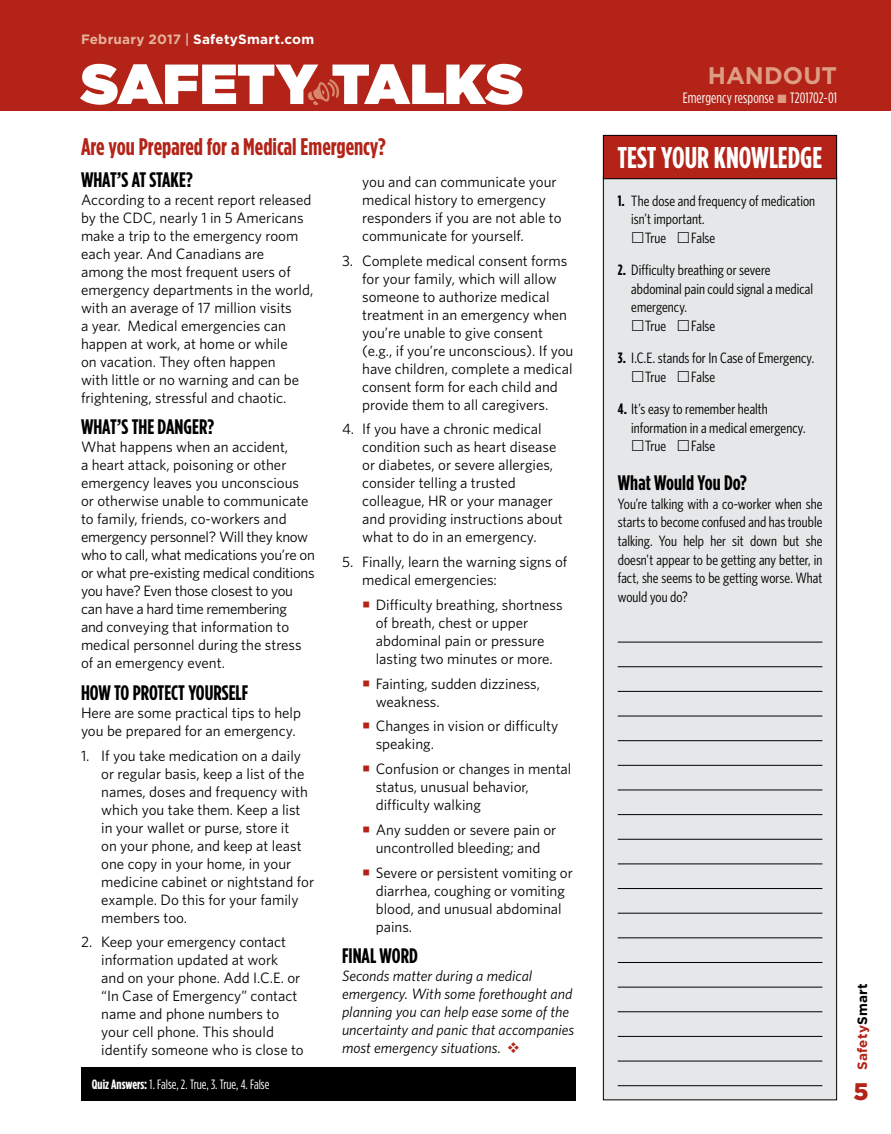
<style>
.page{position:relative;width:891px;height:1134px;background:#fff}
.page>*{position:absolute;margin:0;border:0;box-sizing:border-box;transform-origin:0 0}
.t1{font:900 56.4px "Gotham HTF";letter-spacing:.005em;color:#fff}
.t2{font:700 condensed 30px "Gotham HTF";color:#fff}
.t3{font:700 condensed 24px "Gotham HTF";color:#b32317}
.t4{font:700 24px "Gotham HTF";color:#de9c82}
.t5{font:900 24px "Gotham HTF";color:#b32317}
.t6{font:700 condensed 21px "Gotham HTF";color:#000}
.t7{font:15px/18px "Whitney HTF";color:#000}
.t8{font:condensed 15px/18.6px "Whitney HTF";letter-spacing:.005em;color:#000}
.t9{font:italic 15px/18px "Whitney HTF";color:#000}
.t10{font:condensed 15px "Gotham HTF";letter-spacing:.005em;color:#fff}
.t11{font:condensed 13.5px "Gotham HTF";color:#fff}
.t12{font:700 13.5px "Gotham HTF";letter-spacing:.015em;color:#fff}
.t13{font:700 13.5px "Gotham HTF";letter-spacing:.02em;color:#b32317}
.s1{color:#e6b29c}
.s2{font-weight:400}
.s3{color:#b32317}
.s4{font-weight:700}
.s5{color:#de9c82}
.s6{font-family:"Gotham HTF";font-weight:700}
.s7{color:#000}
</style>
<div class="page">
<div style="left:0;top:0;width:891px;height:111px;background:#b32317"></div>
<div style="left:603px;top:177px;width:234px;height:923px;background:#e6e7e8"></div>
<div style="left:603px;top:135px;width:234px;height:44px;background:#b32317"></div>
<div style="left:603px;top:135px;width:234px;height:44px;border:1px solid #000"></div>
<svg style="left:308px;top:79px;width:31px;height:26px"></svg>
<hr style="left:618px;top:642px;width:204px;height:1px;background:#000">
<hr style="left:618px;top:666px;width:204px;height:1px;background:#000">
<hr style="left:618px;top:691px;width:204px;height:1px;background:#000">
<hr style="left:618px;top:716px;width:204px;height:1px;background:#000">
<hr style="left:618px;top:740px;width:204px;height:1px;background:#000">
<hr style="left:618px;top:765px;width:204px;height:1px;background:#000">
<hr style="left:618px;top:790px;width:204px;height:1px;background:#000">
<hr style="left:618px;top:814px;width:204px;height:1px;background:#000">
<hr style="left:618px;top:839px;width:204px;height:1px;background:#000">
<hr style="left:618px;top:864px;width:204px;height:1px;background:#000">
<hr style="left:618px;top:888px;width:204px;height:1px;background:#000">
<hr style="left:618px;top:913px;width:204px;height:1px;background:#000">
<hr style="left:618px;top:938px;width:204px;height:1px;background:#000">
<hr style="left:618px;top:962px;width:204px;height:1px;background:#000">
<hr style="left:618px;top:987px;width:204px;height:1px;background:#000">
<hr style="left:618px;top:1012px;width:204px;height:1px;background:#000">
<hr style="left:618px;top:1036px;width:204px;height:1px;background:#000">
<hr style="left:618px;top:1061px;width:204px;height:1px;background:#000">
<hr style="left:618px;top:1085px;width:204px;height:1px;background:#000">
<div style="left:81px;top:1067px;width:495px;height:33px;background:#000"></div>
<p class="t12" style="left:81px;top:32px;width:235px"><span class="s1">February 2017</span> <span class="s2">|</span> SafetySmart.com</p>
<h1 class="t1" style="left:81px;top:51px;width:444px">SAFETY TALKS</h1>
<h3 class="t3" style="left:81px;top:133px;width:306px">Are you Prepared for a Medical Emergency?</h3>
<h3 class="t6" style="left:81px;top:168px;width:113px">What’s at Stake?</h3>
<p class="t7" style="left:81px;top:190px;width:234px">According to a recent report released by the CDC, nearly 1 in 5 Americans make a trip to the emergency room each year. And Canadians are<br>among the most frequent users of emergency departments in the world, with an average of 17 million visits<br>a year. Medical emergencies can happen at work, at home or while<br>on vacation. They often happen<br>with little or no warning and can be frightening, stressful and chaotic.</p>
<h3 class="t6" style="left:81px;top:415px;width:135px">What’s The Danger?</h3>
<p class="t7" style="left:81px;top:438px;width:235px">What happens when an accident,<br>a heart attack, poisoning or other emergency leaves you unconscious or otherwise unable to communicate to family, friends, co-workers and emergency personnel? Will they know who to call, what medications you’re on or what pre-existing medical conditions you have? Even those closest to you can have a hard time remembering<br>and conveying that information to medical personnel during the stress of an emergency event.</p>
<h3 class="t6" style="left:81px;top:681px;width:167px">How to Protect Yourself</h3>
<p class="t7" style="left:81px;top:703px;width:222px">Here are some practical tips to help you be prepared for an emergency.</p>
<p class="t7" style="left:101px;top:746px;width:214px;text-indent:-20px">1. If you take medication on a daily or regular basis, keep a list of the names, doses and frequency with which you take them. Keep a list in your wallet or purse, store it<br>on your phone, and keep at least one copy in your home, in your medicine cabinet or nightstand for example. Do this for your family members too.</p>
<p class="t7" style="left:101px;top:933px;width:204px;text-indent:-20px">2. Keep your emergency contact information updated at work and on your phone. Add I.C.E. or “In Case of Emergency” contact name and phone numbers to your cell phone. This should identify someone who is close to</p>
<p class="t7" style="left:362px;top:172px;width:201px">you and can communicate your medical history to emergency responders if you are not able to communicate for yourself.</p>
<p class="t7" style="left:362px;top:251px;width:213px;text-indent:-20px">3. Complete medical consent forms for your family, which will allow someone to authorize medical treatment in an emergency when you’re unable to give consent (e.g., if you’re unconscious). If you have children, complete a medical consent form for each child and provide them to all caregivers.</p>
<p class="t7" style="left:362px;top:420px;width:202px;text-indent:-20px">4. If you have a chronic medical condition such as heart disease or diabetes, or severe allergies, consider telling a trusted colleague, HR or your manager and providing instructions about what to do in an emergency.</p>
<p class="t7" style="left:362px;top:553px;width:207px;text-indent:-20px">5. Finally, learn the warning signs of medical emergencies:</p>
<p class="t7" style="left:376px;top:595px;width:188px">Difficulty breathing, shortness of breath, chest or upper abdominal pain or pressure lasting two minutes or more.</p>
<p class="t7" style="left:376px;top:674px;width:166px">Fainting, sudden dizziness, weakness.</p>
<p class="t7" style="left:376px;top:717px;width:184px">Changes in vision or difficulty speaking.</p>
<p class="t7" style="left:376px;top:760px;width:197px">Confusion or changes in mental status, unusual behavior, difficulty walking</p>
<p class="t7" style="left:376px;top:820px;width:182px">Any sudden or severe pain or uncontrolled bleeding; and</p>
<p class="t7" style="left:376px;top:863px;width:199px">Severe or persistent vomiting or diarrhea, coughing or vomiting blood, and unusual abdominal pains.</p>
<h3 class="t6" style="left:342px;top:944px;width:77px">FINAL WORD</h3>
<p class="t9" style="left:342px;top:967px;width:234px">Seconds matter during a medical emergency. With some forethought and planning you can help ease some of the uncertainty and panic that accompanies most emergency situations. <span class="s3">❖</span></p>
<p class="t11" style="left:92px;top:1077px;width:179px"><span class="s4">Quiz Answers:</span> 1. False, 2. True, 3. True, 4. False</p>
<h3 class="t4" style="left:708px;top:62px;width:131px">HANDOUT</h3>
<p class="t10" style="left:683px;top:90px;width:156px">Emergency response <span class="s5">■</span> T201702-01</p>
<h2 class="t2" style="left:618px;top:140px;width:206px">TEST YOUR KNOWLEDGE</h2>
<p class="t8" style="left:618px;top:191px;width:199px"><span class="s6">1.</span> The dose and frequency of medication</p>
<p class="t8" style="left:631px;top:210px;width:75px">isn’t important.</p>
<p class="t8" style="left:645px;top:228px;width:23px">True</p>
<p class="t8" style="left:691px;top:228px;width:26px">False</p>
<p class="t8" style="left:618px;top:260px;width:154px"><span class="s6">2.</span> Difficulty breathing or severe</p>
<p class="t8" style="left:631px;top:279px;width:183px">abdominal pain could signal a medical</p>
<p class="t8" style="left:631px;top:298px;width:57px">emergency.</p>
<p class="t8" style="left:645px;top:316px;width:23px">True</p>
<p class="t8" style="left:691px;top:316px;width:26px">False</p>
<p class="t8" style="left:645px;top:349px;width:171px;text-indent:-27px"><span class="s6">3.</span> I.C.E. stands for In Case of Emergency.<br>True</p>
<p class="t8" style="left:691px;top:367px;width:26px">False</p>
<p class="t8" style="left:618px;top:399px;width:152px"><span class="s6">4.</span> It’s easy to remember health</p>
<p class="t8" style="left:631px;top:418px;width:176px">information in a medical emergency.</p>
<p class="t8" style="left:645px;top:437px;width:23px">True</p>
<p class="t8" style="left:691px;top:437px;width:26px">False</p>
<h3 class="t6" style="left:618px;top:471px;width:131px">What Would You Do?</h3>
<p class="t8" style="left:618px;top:494px;width:206px;text-align:justify">You’re talking with a co-worker when she starts to become confused and has trouble talking. You help her sit down but she doesn’t appear to be getting any better, in fact, she seems to be getting worse. What would you do?</p>
<p class="t13" style="left:855px;top:1070px;width:88px;rotate:-90deg">Safety<span class="s7">Smart</span></p>
<h3 class="t5" style="left:854px;top:1078px;width:17px">5</h3>
</div>
